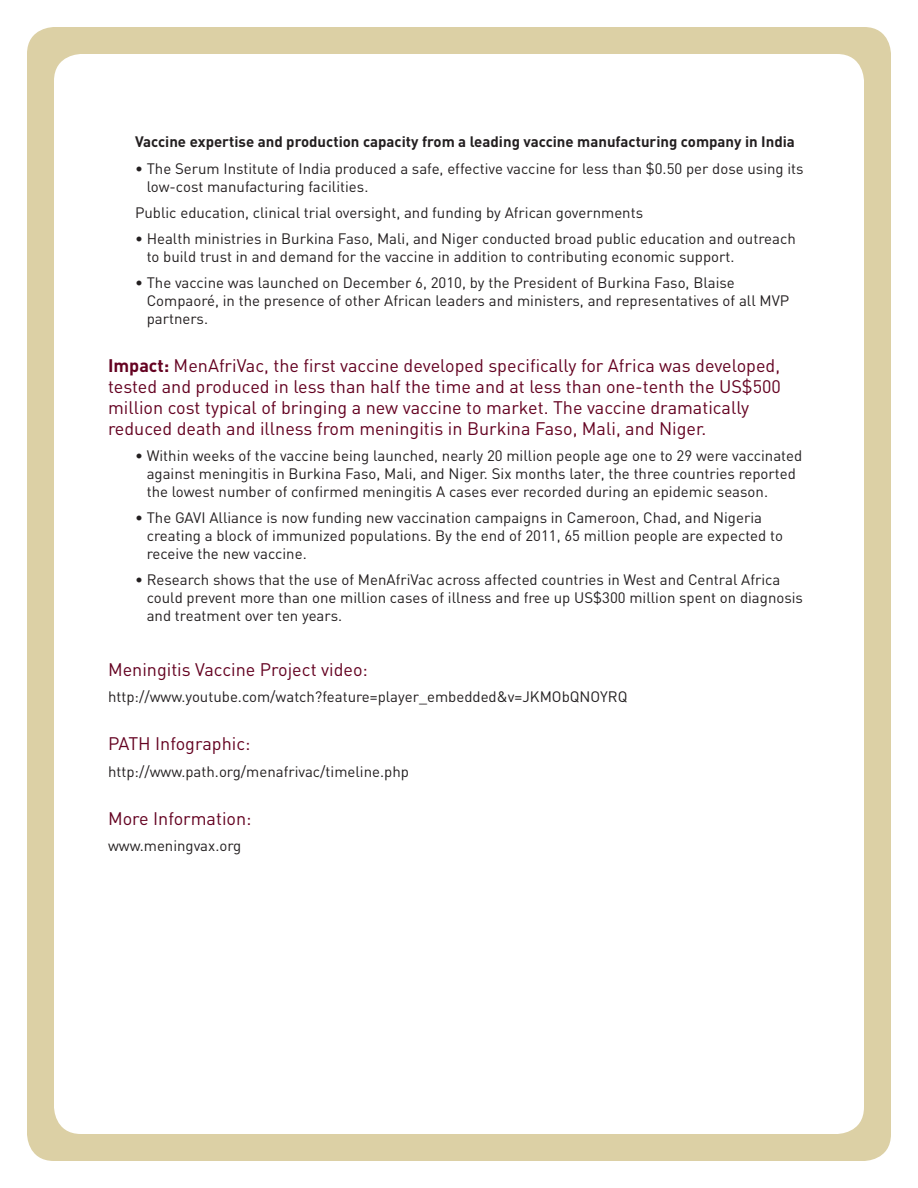
<style>
.page{position:relative;width:918px;height:1188px;background:#fff}
.page>*{position:absolute;margin:0;border:0;box-sizing:border-box;transform-origin:0 0}
.Body_Copy{font:18px/21px "DIN";color:#640221}
.Medium_Red_text{font:18px "DIN";color:#640221}
.Body_Copy-2{font:15px/18px "DIN";color:#231f20}
.last_bullet{font:15px "DIN";color:#231f20}
.Body_Copy-3{font:700 15px "DIN";color:#231f20}
.s1{font-weight:700}
</style>
<div class="page">
<div style="left:27px;top:27px;width:864px;height:1134px;background:#dcd0a5;border-radius:27px"></div>
<div style="left:54px;top:54px;width:810px;height:1080px;background:#fff;border-radius:27px"></div>
<p class="Body_Copy-3" style="left:135px;top:132px;width:661px">Vaccine expertise and production capacity from a leading vaccine manufacturing company in India</p>
<p class="Body_Copy-2" style="left:147px;top:159px;width:659px;text-indent:-12px">• The Serum Institute of India produced a safe, effective vaccine for less than $0.50 per dose using its low-cost manufacturing facilities.</p>
<p class="Body_Copy-2" style="left:135px;top:203px;width:510px">Public education, clinical trial oversight, and funding by African governments</p>
<p class="Body_Copy-2" style="left:147px;top:229px;width:651px;text-indent:-12px">• Health ministries in Burkina Faso, Mali, and Niger conducted broad public education and outreach to build trust in and demand for the vaccine in addition to contributing economic support.</p>
<p class="Body_Copy-2" style="left:147px;top:273px;width:644px;text-indent:-12px">• The vaccine was launched on December 6, 2010, by the President of Burkina Faso, Blaise<br>Compaoré, in the presence of other African leaders and ministers, and representatives of all MVP partners.</p>
<p class="Body_Copy" style="left:108px;top:355px;width:674px"><span class="s1">Impact:</span> MenAfriVac, the first vaccine developed specifically for Africa was developed, tested and produced in less than half the time and at less than one-tenth the US$500 million cost typical of bringing a new vaccine to market. The vaccine dramatically reduced death and illness from meningitis in Burkina Faso, Mali, and Niger.</p>
<p class="Body_Copy-2" style="left:147px;top:446px;width:657px;text-indent:-12px">• Within weeks of the vaccine being launched, nearly 20 million people age one to 29 were vaccinated against meningitis in Burkina Faso, Mali, and Niger. Six months later, the three countries reported the lowest number of confirmed meningitis A cases ever recorded during an epidemic season.</p>
<p class="Body_Copy-2" style="left:147px;top:508px;width:638px;text-indent:-12px">• The GAVI Alliance is now funding new vaccination campaigns in Cameroon, Chad, and Nigeria creating a block of immunized populations. By the end of 2011, 65 million people are expected to receive the new vaccine.</p>
<p class="Body_Copy-2" style="left:147px;top:570px;width:658px;text-indent:-12px">• Research shows that the use of MenAfriVac across affected countries in West and Central Africa could prevent more than one million cases of illness and free up US$300 million spent on diagnosis and treatment over ten years.</p>
<p class="Medium_Red_text" style="left:108px;top:659px;width:261px">Meningitis Vaccine Project video:</p>
<p class="last_bullet" style="left:108px;top:688px;width:521px">http://www.youtube.com/watch?feature=player_embedded&amp;v=JKMObQNOYRQ</p>
<p class="Medium_Red_text" style="left:108px;top:733px;width:144px">PATH Infographic:</p>
<p class="last_bullet" style="left:108px;top:762px;width:303px">http://www.path.org/menafrivac/timeline.php</p>
<p class="Body_Copy" style="left:108px;top:807px;width:145px">More Information:</p>
<p class="Body_Copy-2" style="left:108px;top:836px;width:135px">www.meningvax.org</p>
</div>
